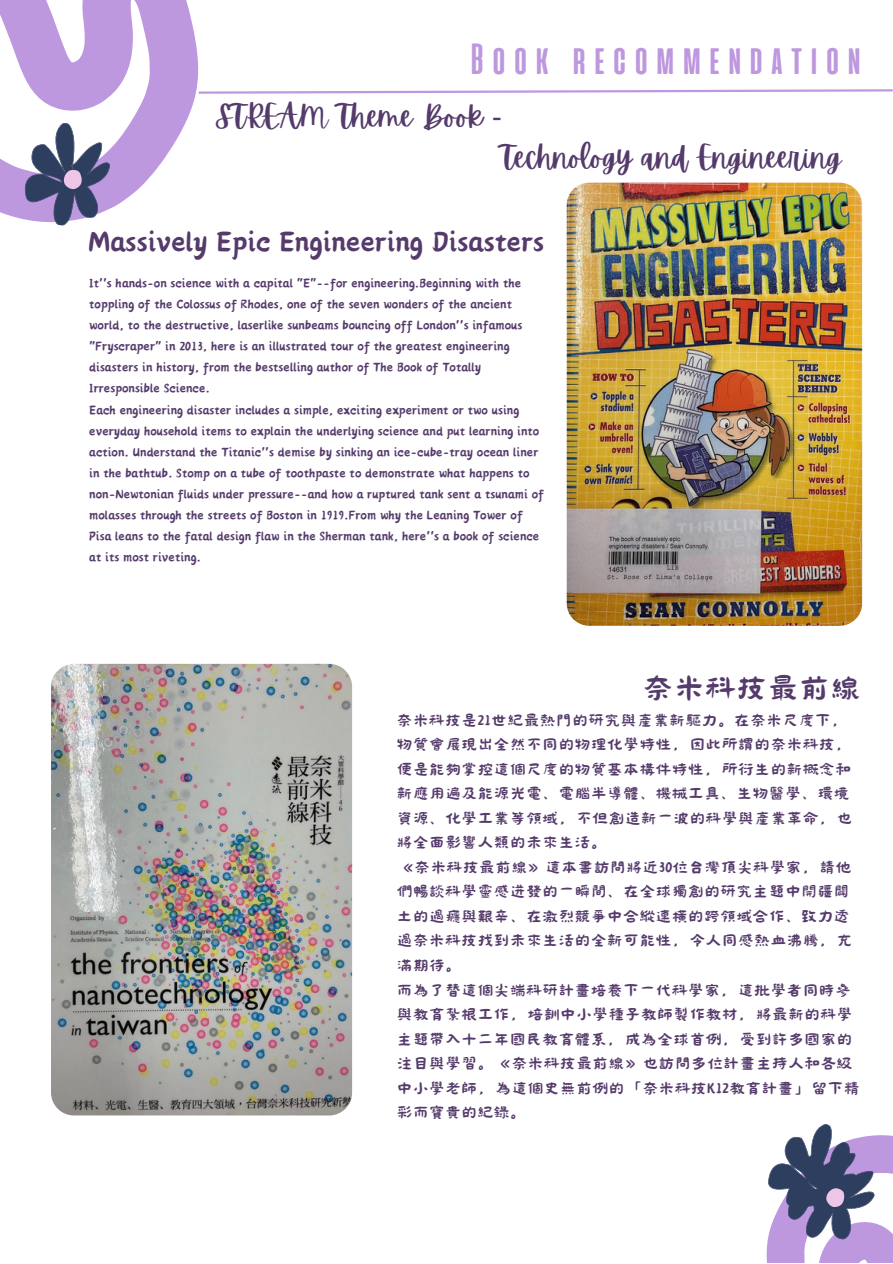
<style>
.page{position:relative;width:893px;height:1264px;background:#fff}
.page>*{position:absolute;margin:0;border:0;box-sizing:border-box;transform-origin:0 0}
.t1{font:700 43.5px "Alienscows";color:#be98de}
.t2{font:34.8px "Canva Li CN";color:#553b6b}
.t3{font:30px "Apricots";color:#553b6b}
.t4{font:18px/24.6px "Canva Li CN";color:#553b6b}
.t5{font:15.45px/21px "Canva Li CN";color:#553b6b}
.s1{font-family:"Noto Sans"}
</style>
<div class="page">
<svg style="left:0;top:0;width:892px;height:232px"></svg>
<img style="left:566px;top:183px;width:296px;height:442px;border-radius:22px">
<img style="left:51px;top:664px;width:301px;height:451px;border-radius:23px">
<svg style="left:766px;top:1124px;width:126px;height:138px"></svg>
<p class="t1" style="left:466px;top:34px;width:400px">Book recommendation</p>
<p class="t3" style="left:215px;top:99px;width:288px">STREAM Theme Book <span class="s1">-</span></p>
<p class="t3" style="left:500px;top:140px;width:342px">Technology and Engineering</p>
<p class="t2" style="left:88px;top:228px;width:457px">Massively Epic Engineering Disasters</p>
<p class="t5" style="left:89px;top:273px;width:434px">It''s hands-on science with a capital "E"--for engineering.Beginning with the toppling of the Colossus of Rhodes, one of the seven wonders of the ancient world, to the destructive, laserlike sunbeams bouncing off London''s infamous "Fryscraper" in 2013, here is an illustrated tour of the greatest engineering disasters in history, from the bestselling author of The Book of Totally Irresponsible Science.</p>
<p class="t5" style="left:89px;top:399px;width:456px">Each engineering disaster includes a simple, exciting experiment or two using everyday household items to explain the underlying science and put learning into action. Understand the Titanic''s demise by sinking an ice-cube-tray ocean liner in the bathtub. Stomp on a tube of toothpaste to demonstrate what happens to non-Newtonian fluids under pressure--and how a ruptured tank sent a tsunami of molasses through the streets of Boston in 1919.From why the Leaning Tower of Pisa leans to the fatal design flaw in the Sherman tank, here''s a book of science at its most riveting.</p>
<p class="t2" style="left:642px;top:673px;width:220px">奈米科技最前線</p>
<p class="t4" style="left:396px;top:708px;width:457px">奈米科技是21世紀最熱門的研究與產業新驅力。在奈米尺度下，物質會展現出全然不同的物理化學特性，因此所謂的奈米科技，便是能夠掌控這個尺度的物質基本構件特性，所衍生的新概念和新應用遍及能源光電、電腦半導體、機械工具、生物醫學、環境資源、化學工業等領域，不但創造新一波的科學與產業革命，也將全面影響人類的未來生活。</p>
<p class="t4" style="left:396px;top:855px;width:457px">《奈米科技最前線》這本書訪問將近30位台灣頂尖科學家，請他們暢談科學靈感迸發的一瞬間、在全球獨創的研究主題中開疆闢土的過癮與艱辛、在激烈競爭中合縱連橫的跨領域合作、致力透過奈米科技找到未來生活的全新可能性，令人同感熱血沸騰，充滿期待。</p>
<p class="t4" style="left:396px;top:977px;width:465px">而為了替這個尖端科研計畫培養下一代科學家，這批學者同時參與教育紮根工作，培訓中小學種子教師製作教材，將最新的科學主題帶入十二年國民教育體系，成為全球首例，受到許多國家的注目與學習。《奈米科技最前線》也訪問多位計畫主持人和各級中小學老師，為這個史無前例的「奈米科技K12教育計畫」留下精彩而寶貴的紀錄。</p>
</div>
